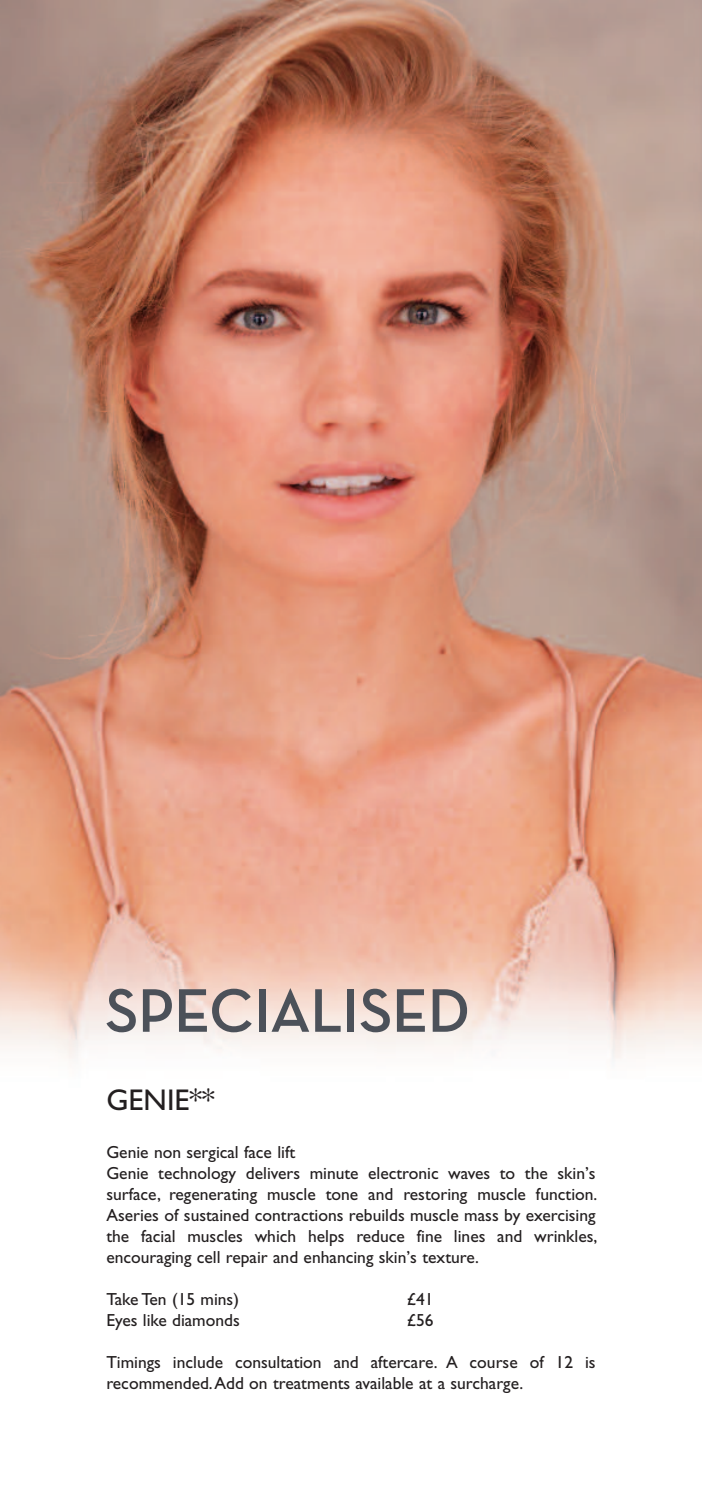
<style>
.page{position:relative;width:702px;height:1489px;background:#fff}
.page>*{position:absolute;margin:0;border:0;box-sizing:border-box;transform-origin:0 0}
.t1{font:62.5px "Neutra Disp Bold Alt";color:#4c5159}
.t2{font:30px "Gill Sans";color:#231f20}
.t3{font:17.5px/21px "Gill Sans";color:#231f20}
</style>
<div class="page">
<img style="left:0;top:0;width:702px;height:1059px">
<h1 class="t1" style="left:105px;top:982px;width:366px">SpeCIALISed</h1>
<h2 class="t2" style="left:106px;top:1088px;width:110px">GENIE**</h2>
<p class="t3" style="left:106px;top:1143px;width:492px">Genie non sergical face lift<br>Genie technology delivers minute electronic waves to the skin’s surface, regenerating muscle tone and restoring muscle function.<br>Aseries of sustained contractions rebuilds muscle mass by exercising the facial muscles which helps reduce fine lines and wrinkles, encouraging cell repair and enhancing skin’s texture.</p>
<p class="t3" style="left:106px;top:1290px;width:134px">Take Ten (15 mins)</p>
<p class="t3" style="left:406px;top:1290px;width:28px">£41</p>
<p class="t3" style="left:106px;top:1311px;width:135px">Eyes like diamonds</p>
<p class="t3" style="left:406px;top:1311px;width:28px">£56</p>
<p class="t3" style="left:106px;top:1353px;width:490px">Timings include consultation and aftercare. A course of 12 is recommended.Add on treatments available at a surcharge.</p>
</div>
